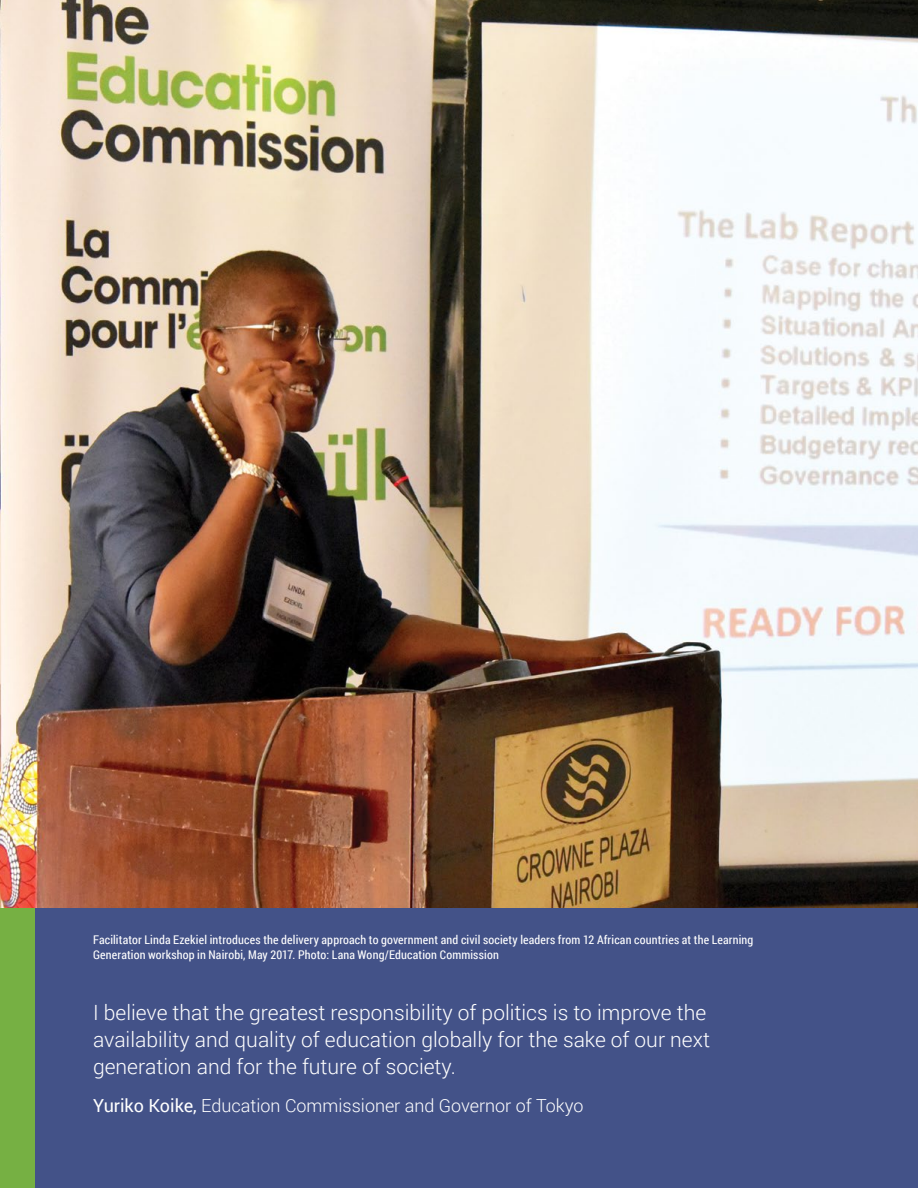
<style>
.page{position:relative;width:918px;height:1188px;background:#fff}
.page>*{position:absolute;margin:0;border:0;box-sizing:border-box;transform-origin:0 0}
.t1{font:300 21px/27px "Roboto";color:#fff}
.t2{font:300 18px "Roboto";color:#fff}
.t3{font:12px/15px "Roboto Condensed";letter-spacing:.015em;color:#fff}
.s1{font-weight:400}
</style>
<div class="page">
<img style="left:0;top:0;width:918px;height:908px">
<div style="left:0;top:908px;width:918px;height:280px;background:#435288"></div>
<div style="left:0;top:908px;width:35px;height:280px;background:#76b043"></div>
<p class="t3" style="left:93px;top:932px;width:662px">Facilitator Linda Ezekiel introduces the delivery approach to government and civil society leaders from 12 African countries at the Learning<br>Generation workshop in Nairobi, May 2017. Photo: Lana Wong/Education Commission</p>
<h1 class="t1" style="left:93px;top:999px;width:618px">I believe that the greatest responsibility of politics is to improve the availability and quality of education globally for the sake of our next generation and for the future of society.</h1>
<h2 class="t2" style="left:93px;top:1093px;width:492px"><span class="s1">Yuriko Koike,</span> Education Commissioner and Governor of Tokyo</h2>
</div>
